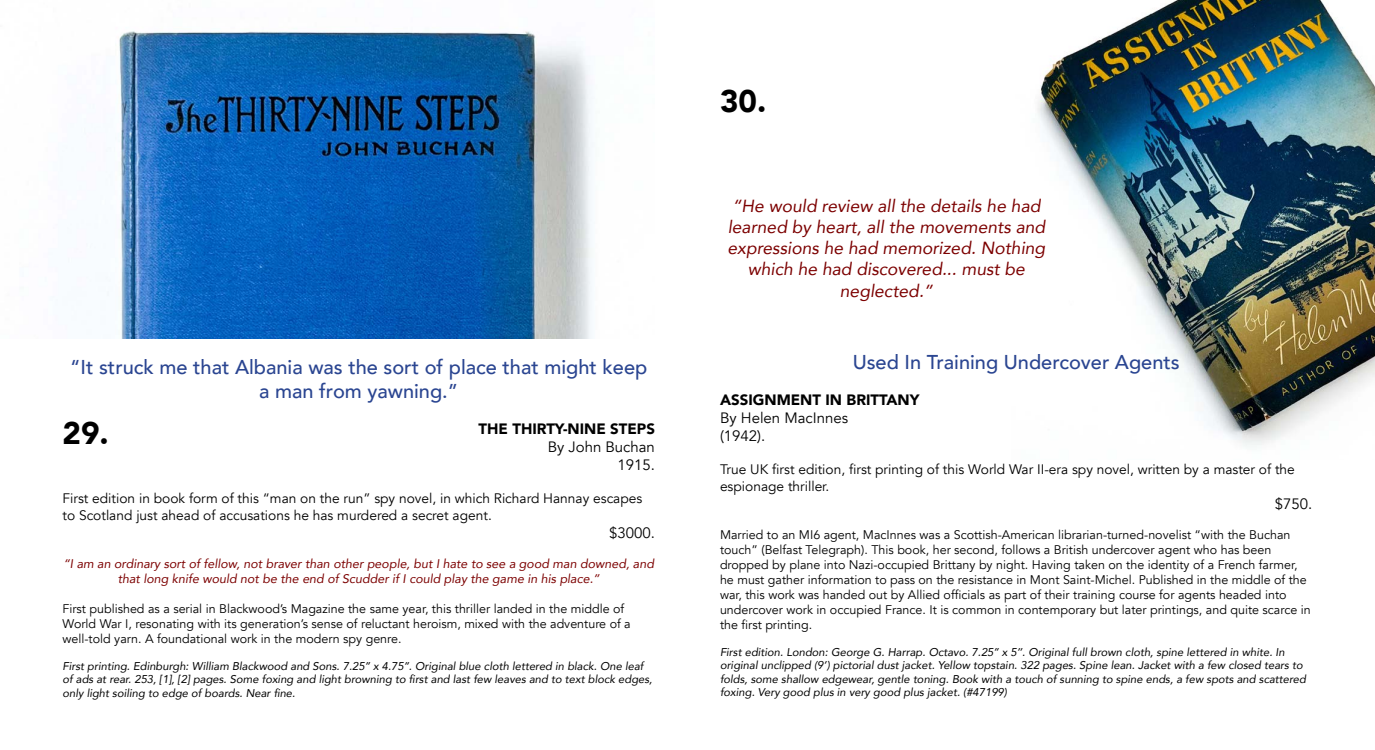
<style>
.page{position:relative;width:1375px;height:750px;background:#fff}
.page>*{position:absolute;margin:0;border:0;box-sizing:border-box;transform-origin:0 0}
.t1{font:900 31.25px "Avenir";color:#000}
.Headline_E-Cat{font:500 20px/24px "Avenir";color:#2a4591;text-align:center}
.Quote_E-Cat{font:italic 17.5px/21.4px "Avenir";color:#7c0000;text-align:center}
.Titles_E-Cat{font:900 15px "Avenir";color:#000}
.Author_Etc__E-Cat{font:15px "Avenir";color:#000}
.Date_E-Cat{font:15px "Avenir";color:#000}
.Price_E-Cat{font:15px "Avenir";color:#000}
.Pitch_E-Cat{font:13.75px/16.5px "Avenir";color:#000}
.Story_E-Cat{font:12.5px/15px "Avenir";color:#000}
.Quote_E-Cat-2{font:italic 12.5px/15px "Avenir";color:#7c0000;text-align:center}
.Fine_Print_E-Cat{font:italic 11.25px/13.5px "Avenir";color:#000}
</style>
<div class="page">
<img style="left:107px;top:31px;width:486px;height:307px">
<img style="left:1037px;top:0;width:338px;height:447px">
<p class="Headline_E-Cat" style="left:70px;top:354px;width:579px">“It struck me that Albania was the sort of place that might keep a man from yawning.”</p>
<p class="Titles_E-Cat" style="left:479px;top:416px;width:178px">THE THIRTY-NINE STEPS</p>
<p class="Author_Etc__E-Cat" style="left:548px;top:438px;width:109px">By John Buchan</p>
<p class="Date_E-Cat" style="left:617px;top:456px;width:39px">1915.</p>
<p class="Pitch_E-Cat" style="left:62px;top:491px;width:581px">First edition in book form of this “man on the run” spy novel, in which Richard Hannay escapes to Scotland just ahead of accusations he has murdered a secret agent.</p>
<p class="Price_E-Cat" style="left:609px;top:524px;width:47px">$3000.</p>
<p class="Quote_E-Cat-2" style="left:63px;top:556px;width:592px">“I am an ordinary sort of fellow, not braver than other people, but I hate to see a good man downed, and that long knife would not be the end of Scudder if I could play the game in his place.”</p>
<p class="Story_E-Cat" style="left:62px;top:601px;width:570px">First published as a serial in Blackwood’s Magazine the same year, this thriller landed in the middle of<br>World War I, resonating with its generation’s sense of reluctant heroism, mixed with the adventure of a well-told yarn. A foundational work in the modern spy genre.</p>
<p class="Fine_Print_E-Cat" style="left:62px;top:659px;width:591px">First printing. Edinburgh: William Blackwood and Sons. 7.25’’ x 4.75’’. Original blue cloth lettered in black. One leaf of ads at rear. 253, [1], [2] pages. Some foxing and light browning to first and last few leaves and to text block edges, only light soiling to edge of boards. Near fine.</p>
<p class="t1" style="left:62px;top:407px;width:48px">29.</p>
<p class="t1" style="left:720px;top:74px;width:48px">30.</p>
<p class="Quote_E-Cat" style="left:728px;top:195px;width:319px">“He would review all the details he had learned by heart, all the movements and expressions he had memorized. Nothing which he had discovered... must be neglected.”</p>
<p class="Headline_E-Cat" style="left:853px;top:349px;width:329px">Used In Training Undercover Agents</p>
<p class="Titles_E-Cat" style="left:720px;top:387px;width:201px">ASSIGNMENT IN BRITTANY</p>
<p class="Author_Etc__E-Cat" style="left:720px;top:409px;width:130px">By Helen MacInnes</p>
<p class="Date_E-Cat" style="left:720px;top:427px;width:47px">(1942).</p>
<p class="Pitch_E-Cat" style="left:720px;top:461px;width:576px">True UK first edition, first printing of this World War II-era spy novel, written by a master of the espionage thriller.</p>
<p class="Price_E-Cat" style="left:1275px;top:495px;width:39px">$750.</p>
<p class="Story_E-Cat" style="left:720px;top:527px;width:592px">Married to an MI6 agent, MacInnes was a Scottish-American librarian-turned-novelist “with the Buchan touch” (Belfast Telegraph). This book, her second, follows a British undercover agent who has been dropped by plane into Nazi-occupied Brittany by night. Having taken on the identity of a French farmer, he must gather information to pass on the resistance in Mont Saint-Michel. Published in the middle of the war, this work was handed out by Allied officials as part of their training course for agents headed into undercover work in occupied France. It is common in contemporary but later printings, and quite scarce in the first printing.</p>
<p class="Fine_Print_E-Cat" style="left:720px;top:645px;width:588px">First edition. London: George G. Harrap. Octavo. 7.25’’ x 5’’. Original full brown cloth, spine lettered in white. In original unclipped (9’) pictorial dust jacket. Yellow topstain. 322 pages. Spine lean. Jacket with a few closed tears to folds, some shallow edgewear, gentle toning. Book with a touch of sunning to spine ends, a few spots and scattered foxing. Very good plus in very good plus jacket. (#47199)</p>
</div>
